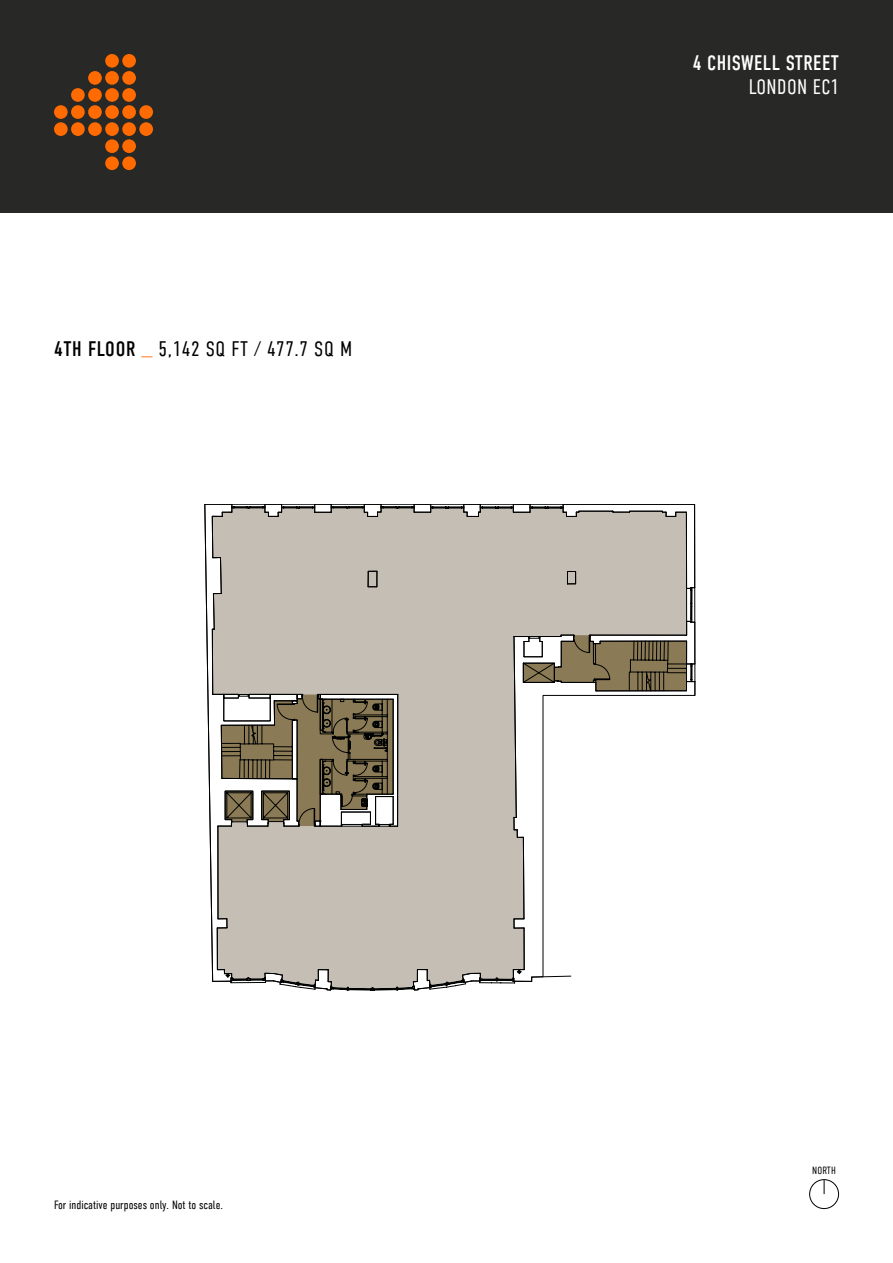
<style>
.page{position:relative;width:893px;height:1263px;background:#fff}
.page>*{position:absolute;margin:0;border:0;box-sizing:border-box;transform-origin:0 0}
.t1{font:300 21px "DIN Condensed";letter-spacing:.025em;color:#000}
.t2{font:21px "DIN Condensed";letter-spacing:.02em;color:#fff}
.t3{font:300 21px "DIN Condensed";letter-spacing:.02em;color:#fff}
.t4{font:300 12px "DIN Condensed";color:#000}
.t5{font:300 10.5px "DIN Condensed";letter-spacing:.01em;color:#000}
.s1{font-weight:400}
.s2{color:#ff6b00}
</style>
<div class="page">
<div style="left:0;top:0;width:893px;height:213px;background:#282827"></div>
<svg style="left:54px;top:54px;width:99px;height:116px"></svg>
<svg style="left:205px;top:504px;width:490px;height:487px"></svg>
<div style="left:809px;top:1179px;width:30px;height:30px;border:1px solid #000;border-radius:50%"></div>
<svg style="left:824px;top:1180px;width:1px;height:14px"></svg>
<h1 class="t1" style="left:54px;top:337px;width:300px"><span class="s1">4TH FLOOR</span> <span class="s2">_</span> 5,142 SQ FT / 477.7 SQ M</h1>
<p class="t4" style="left:54px;top:1198px;width:171px">For indicative purposes only. Not to scale.</p>
<h1 class="t2" style="left:693px;top:51px;width:147px">4 CHISWELL STREET</h1>
<h1 class="t3" style="left:749px;top:75px;width:92px">LONDON EC1</h1>
<p class="t5" style="left:812px;top:1164px;width:25px">NORTH</p>
</div>
